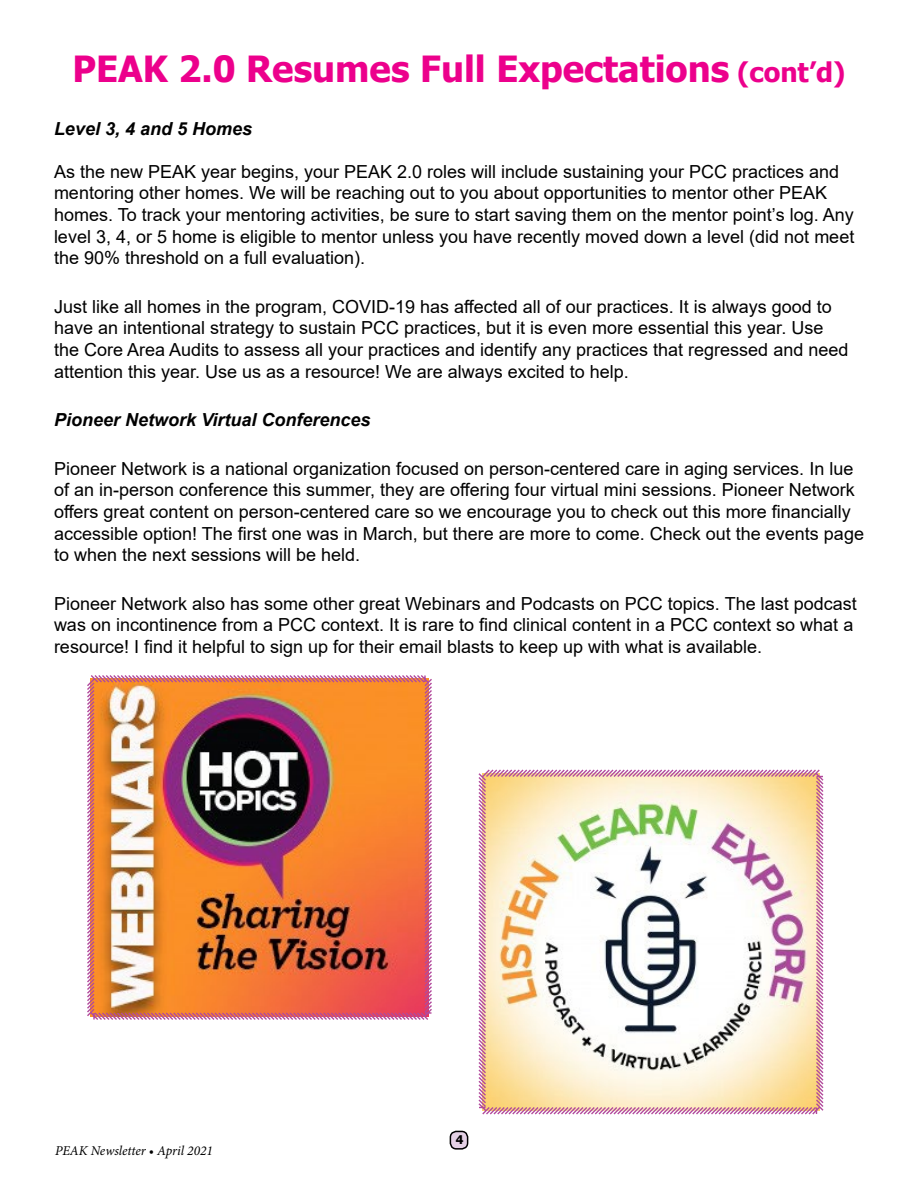
<style>
.page{position:relative;width:918px;height:1188px;background:#fff}
.page>*{position:absolute;margin:0;border:0;box-sizing:border-box;transform-origin:0 0}
.t1{font:700 36px "Tahoma";color:#ec008c}
.t2{font:18px/21.6px "Arial";color:#000}
.t3{font:italic 700 18px "Arial";color:#000}
.t4{font:italic 13.5px "Minion Pro";color:#000}
.t5{font:700 12px "Tahoma";color:#000}
.s1{font-size:27px}
</style>
<div class="page">
<div style="left:450px;top:1131px;width:18px;height:18px;background:#e4d0e5;border-radius:6px"></div>
<div style="left:450px;top:1131px;width:18px;height:19px;border:2px solid #000;border-radius:6px"></div>
<img style="left:87px;top:675px;width:345px;height:345px">
<svg style="left:478px;top:769px;width:346px;height:346px"></svg>
<h1 class="t1" style="left:72px;top:43px;width:775px">PEAK 2.0 Resumes Full Expectations <span class="s1">(cont’d)</span></h1>
<p class="t3" style="left:54px;top:116px;width:200px">Level 3, 4 and 5 Homes</p>
<p class="t2" style="left:54px;top:161px;width:802px">As the new PEAK year begins, your PEAK 2.0 roles will include sustaining your PCC practices and mentoring other homes. We will be reaching out to you about opportunities to mentor other PEAK homes. To track your mentoring activities, be sure to start saving them on the mentor point’s log. Any level 3, 4, or 5 home is eligible to mentor unless you have recently moved down a level (did not meet the 90% threshold on a full evaluation).</p>
<p class="t2" style="left:54px;top:296px;width:796px">Just like all homes in the program, COVID-19 has affected all of our practices. It is always good to have an intentional strategy to sustain PCC practices, but it is even more essential this year. Use the Core Area Audits to assess all your practices and identify any practices that regressed and need attention this year. Use us as a resource! We are always excited to help.</p>
<p class="t3" style="left:54px;top:408px;width:318px">Pioneer Network Virtual Conferences</p>
<p class="t2" style="left:54px;top:458px;width:812px">Pioneer Network is a national organization focused on person-centered care in aging services. In lue of an in-person conference this summer, they are offering four virtual mini sessions. Pioneer Network offers great content on person-centered care so we encourage you to check out this more financially accessible option! The first one was in March, but there are more to come. Check out the events page to when the next sessions will be held.</p>
<p class="t2" style="left:54px;top:593px;width:804px">Pioneer Network also has some other great Webinars and Podcasts on PCC topics. The last podcast was on incontinence from a PCC context. It is rare to find clinical content in a PCC context so what a resource! I find it helpful to sign up for their email blasts to keep up with what is available.</p>
<p class="t4" style="left:55px;top:1141px;width:159px">PEAK Newsletter • April 2021</p>
<p class="t5" style="left:456px;top:1131px;width:9px">4</p>
</div>
